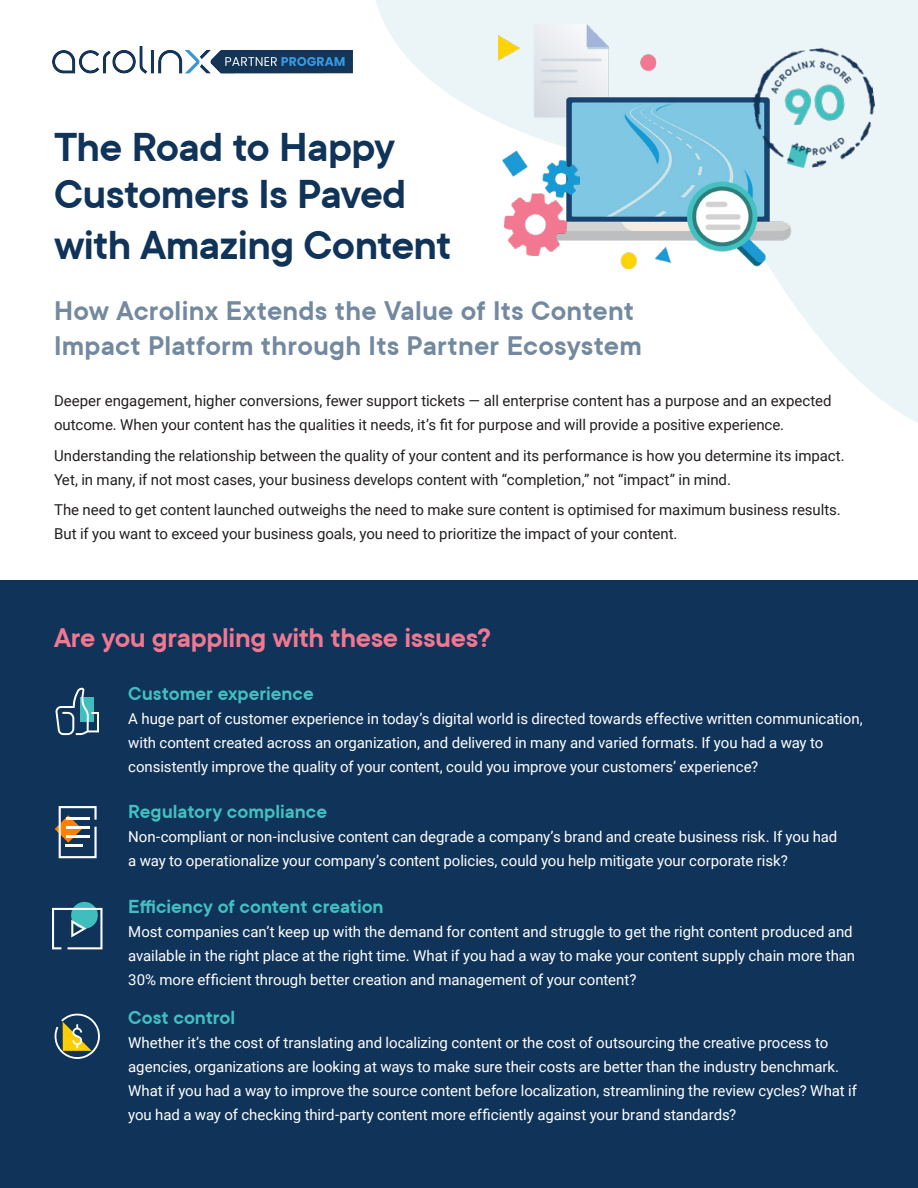
<style>
.page{position:relative;width:918px;height:1188px;background:#fff}
.page>*{position:absolute;margin:0;border:0;box-sizing:border-box;transform-origin:0 0}
.t1{font:600 45px/46.5px "TT Commons";letter-spacing:-.015em;color:#103459}
.t2{font:600 30px/34.5px "TT Commons";letter-spacing:.01em;color:#72899f}
.t3{font:600 30px "TT Commons";letter-spacing:-.01em;color:#f27790}
.t4{font:600 21px "TT Commons";color:#42c0c1}
.t5{font:15px/24px "Roboto";letter-spacing:-.005em;color:#fff}
.t6{font:15px/24px "Roboto";color:#231f20}
</style>
<div class="page">
<svg style="left:376px;top:0;width:542px;height:423px"></svg>
<div style="left:0;top:580px;width:918px;height:608px;background:#103459"></div>
<svg style="left:56px;top:688px;width:43px;height:47px"></svg>
<svg style="left:71px;top:902px;width:27px;height:27px"></svg>
<svg style="left:52px;top:908px;width:51px;height:41px"></svg>
<svg style="left:55px;top:806px;width:42px;height:52px"></svg>
<svg style="left:54px;top:1013px;width:46px;height:46px"></svg>
<img style="left:498px;top:24px;width:310px;height:245px">
<img style="left:747px;top:42px;width:135px;height:132px">
<img style="left:504px;top:160px;width:75px;height:95px">
<img style="left:53px;top:46px;width:300px;height:28px">
<h1 class="t1" style="left:54px;top:123px;width:354px">The Road to Happy<br>Customers Is Paved</h1>
<h1 class="t1" style="left:54px;top:220px;width:399px">with Amazing Content</h1>
<h2 class="t2" style="left:54px;top:293px;width:589px">How Acrolinx Extends the Value of Its Content<br>Impact Platform through Its Partner Ecosystem</h2>
<p class="t6" style="left:54px;top:388px;width:779px">Deeper engagement, higher conversions, fewer support tickets — all enterprise content has a purpose and an expected outcome. When your content has the qualities it needs, it’s fit for purpose and will provide a positive experience.</p>
<p class="t6" style="left:54px;top:443px;width:792px">Understanding the relationship between the quality of your content and its performance is how you determine its impact.<br>Yet, in many, if not most cases, your business develops content with “completion,” not “impact” in mind.</p>
<p class="t6" style="left:54px;top:497px;width:788px">The need to get content launched outweighs the need to make sure content is optimised for maximum business results.<br>But if you want to exceed your business goals, you need to prioritize the impact of your content.</p>
<h3 class="t3" style="left:54px;top:619px;width:438px">Are you grappling with these issues?</h3>
<h3 class="t4" style="left:128px;top:680px;width:187px">Customer experience</h3>
<h3 class="t5" style="left:128px;top:706px;width:736px">A huge part of customer experience in today’s digital world is directed towards effective written communication, with content created across an organization, and delivered in many and varied formats. If you had a way to consistently improve the quality of your content, could you improve your customers’ experience?</h3>
<h3 class="t4" style="left:128px;top:798px;width:200px">Regulatory compliance</h3>
<h3 class="t5" style="left:128px;top:824px;width:711px">Non-compliant or non-inclusive content can degrade a company’s brand and create business risk. If you had a way to operationalize your company’s content policies, could you help mitigate your corporate risk?</h3>
<h4 class="t4" style="left:128px;top:893px;width:257px">Efficiency of content creation</h4>
<h4 class="t5" style="left:128px;top:919px;width:728px">Most companies can’t keep up with the demand for content and struggle to get the right content produced and available in the right place at the right time. What if you had a way to make your content supply chain more than<br>30% more efficient through better creation and management of your content?</h4>
<h4 class="t4" style="left:128px;top:1004px;width:109px">Cost control</h4>
<h4 class="t5" style="left:128px;top:1030px;width:730px">Whether it’s the cost of translating and localizing content or the cost of outsourcing the creative process to agencies, organizations are looking at ways to make sure their costs are better than the industry benchmark.<br>What if you had a way to improve the source content before localization, streamlining the review cycles? What if you had a way of checking third-party content more efficiently against your brand standards?</h4>
</div>
